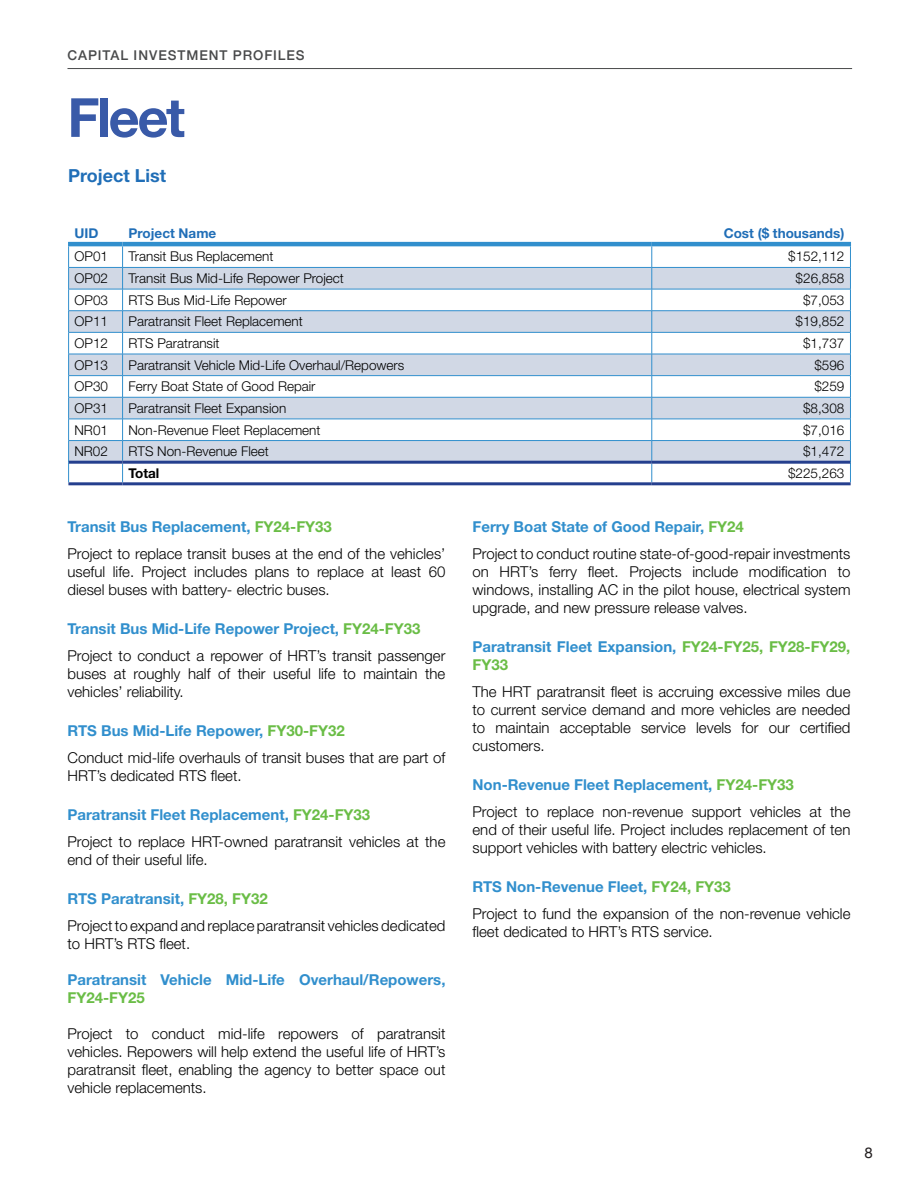
<style>
.page{position:relative;width:918px;height:1188px;background:#fff}
.page>*{position:absolute;margin:0;border:0;box-sizing:border-box;transform-origin:0 0}
.t1{font:700 54px "Helvetica Neue";letter-spacing:-.045em;color:#395aa8}
.t2{font:700 18px "Helvetica Neue LT Std";color:#206eb7}
.t3{font:300 15px/18px "Helvetica Neue LT Std";color:#000}
.t4{font:700 15px/18px "Helvetica Neue LT Std";color:#318fcd}
.t5{font:700 15px "Helvetica Neue LT Std";color:#6abd46}
.t6{font:15px "Helvetica Neue";color:#231f20}
.t7{font:300 13.5px "Helvetica Neue LT Std";color:#000}
.t8{font:700 13.5px "Helvetica Neue LT Std";color:#206eb7}
.t9{font:500 13.5px "Helvetica Neue";letter-spacing:.07em;color:#494a4b}
.t10{font:700 13.5px "Helvetica Neue LT Std";color:#000}
.s1{font-weight:700;color:#318fcd}
.s2{font-weight:700;color:#6abd46}
.s3{color:#6abd46}
</style>
<div class="page">
<hr style="left:68px;top:68px;width:784px;height:1px;background:#494a4b">
<svg style="left:69px;top:268px;width:781px;height:193px;fill:#d1d8e5"></svg>
<hr style="left:68px;top:242px;width:55px;height:4px;background:#318fcd">
<hr style="left:123px;top:242px;width:529px;height:4px;background:#318fcd">
<hr style="left:652px;top:242px;width:199px;height:4px;background:#318fcd">
<hr style="left:68px;top:267px;width:55px;height:1px;background:#318fcd">
<hr style="left:123px;top:267px;width:529px;height:1px;background:#318fcd">
<hr style="left:652px;top:267px;width:199px;height:1px;background:#318fcd">
<hr style="left:68px;top:289px;width:55px;height:1px;background:#318fcd">
<hr style="left:123px;top:289px;width:529px;height:1px;background:#318fcd">
<hr style="left:652px;top:289px;width:199px;height:1px;background:#318fcd">
<hr style="left:68px;top:310px;width:55px;height:1px;background:#318fcd">
<hr style="left:123px;top:310px;width:529px;height:1px;background:#318fcd">
<hr style="left:652px;top:310px;width:199px;height:1px;background:#318fcd">
<hr style="left:68px;top:332px;width:55px;height:1px;background:#318fcd">
<hr style="left:123px;top:332px;width:529px;height:1px;background:#318fcd">
<hr style="left:652px;top:332px;width:199px;height:1px;background:#318fcd">
<hr style="left:68px;top:354px;width:55px;height:1px;background:#318fcd">
<hr style="left:123px;top:354px;width:529px;height:1px;background:#318fcd">
<hr style="left:652px;top:354px;width:199px;height:1px;background:#318fcd">
<hr style="left:68px;top:375px;width:55px;height:1px;background:#318fcd">
<hr style="left:123px;top:375px;width:529px;height:1px;background:#318fcd">
<hr style="left:652px;top:375px;width:199px;height:1px;background:#318fcd">
<hr style="left:68px;top:397px;width:55px;height:1px;background:#318fcd">
<hr style="left:123px;top:397px;width:529px;height:1px;background:#318fcd">
<hr style="left:652px;top:397px;width:199px;height:1px;background:#318fcd">
<hr style="left:68px;top:419px;width:55px;height:1px;background:#318fcd">
<hr style="left:123px;top:419px;width:529px;height:1px;background:#318fcd">
<hr style="left:652px;top:419px;width:199px;height:1px;background:#318fcd">
<hr style="left:68px;top:440px;width:55px;height:1px;background:#318fcd">
<hr style="left:123px;top:440px;width:529px;height:1px;background:#318fcd">
<hr style="left:652px;top:440px;width:199px;height:1px;background:#318fcd">
<svg style="left:68px;top:246px;width:1px;height:236px"></svg>
<svg style="left:122px;top:246px;width:1px;height:236px"></svg>
<svg style="left:652px;top:246px;width:1px;height:236px"></svg>
<svg style="left:850px;top:246px;width:1px;height:236px"></svg>
<hr style="left:69px;top:461px;width:54px;height:3px;background:#253f8e">
<hr style="left:123px;top:461px;width:529px;height:3px;background:#253f8e">
<hr style="left:652px;top:461px;width:198px;height:3px;background:#253f8e">
<hr style="left:68px;top:482px;width:55px;height:3px;background:#253f8e">
<hr style="left:123px;top:482px;width:529px;height:3px;background:#253f8e">
<hr style="left:652px;top:482px;width:199px;height:3px;background:#253f8e">
<p class="t9" style="left:68px;top:44px;width:239px">CAPITAL INVESTMENT PROFILES</p>
<h1 class="t1" style="left:68px;top:75px;width:119px">Fleet</h1>
<p class="t2" style="left:68px;top:164px;width:100px">Project List</p>
<p class="t8" style="left:75px;top:225px;width:25px">UID</p>
<p class="t8" style="left:129px;top:225px;width:89px">Project Name</p>
<p class="t8" style="left:724px;top:225px;width:122px">Cost ($ thousands)</p>
<p class="t7" style="left:75px;top:248px;width:35px">OP01</p>
<p class="t7" style="left:129px;top:248px;width:146px">Transit Bus Replacement</p>
<p class="t7" style="left:788px;top:248px;width:58px">$152,112</p>
<p class="t7" style="left:75px;top:270px;width:35px">OP02</p>
<p class="t7" style="left:129px;top:270px;width:217px">Transit Bus Mid-Life Repower Project</p>
<p class="t7" style="left:796px;top:270px;width:50px">$26,858</p>
<p class="t7" style="left:75px;top:292px;width:35px">OP03</p>
<p class="t7" style="left:129px;top:292px;width:160px">RTS Bus Mid-Life Repower</p>
<p class="t7" style="left:803px;top:292px;width:43px">$7,053</p>
<p class="t7" style="left:75px;top:313px;width:35px">OP11</p>
<p class="t7" style="left:129px;top:313px;width:176px">Paratransit Fleet Replacement</p>
<p class="t7" style="left:796px;top:313px;width:50px">$19,852</p>
<p class="t7" style="left:75px;top:335px;width:35px">OP12</p>
<p class="t7" style="left:129px;top:335px;width:93px">RTS Paratransit</p>
<p class="t7" style="left:803px;top:335px;width:43px">$1,737</p>
<p class="t7" style="left:75px;top:357px;width:35px">OP13</p>
<p class="t7" style="left:129px;top:357px;width:277px">Paratransit Vehicle Mid-Life Overhaul/Repowers</p>
<p class="t7" style="left:814px;top:357px;width:32px">$596</p>
<p class="t7" style="left:75px;top:378px;width:35px">OP30</p>
<p class="t7" style="left:128px;top:378px;width:189px">Ferry Boat State of Good Repair</p>
<p class="t7" style="left:814px;top:378px;width:32px">$259</p>
<p class="t7" style="left:75px;top:400px;width:35px">OP31</p>
<p class="t7" style="left:128px;top:400px;width:159px">Paratransit Fleet Expansion</p>
<p class="t7" style="left:803px;top:400px;width:43px">$8,308</p>
<p class="t7" style="left:74px;top:422px;width:35px">NR01</p>
<p class="t7" style="left:128px;top:422px;width:194px">Non-Revenue Fleet Replacement</p>
<p class="t7" style="left:803px;top:422px;width:43px">$7,016</p>
<p class="t7" style="left:74px;top:443px;width:35px">NR02</p>
<p class="t7" style="left:128px;top:443px;width:142px">RTS Non-Revenue Fleet</p>
<p class="t7" style="left:803px;top:443px;width:43px">$1,472</p>
<p class="t10" style="left:128px;top:465px;width:32px">Total</p>
<p class="t7" style="left:788px;top:465px;width:58px">$225,263</p>
<p class="t3" style="left:68px;top:513px;width:379px;line-height:27px"><span class="s1">Transit Bus Replacement,</span> <span class="s2">FY24-FY33<br></span>Project to replace transit buses at the end of the vehicles’</p>
<p class="t3" style="left:68px;top:562px;width:379px">useful life. Project includes plans to replace at least 60 diesel buses with battery- electric buses.</p>
<p class="t3" style="left:68px;top:615px;width:379px;line-height:27px"><span class="s1">Transit Bus Mid-Life Repower Project,</span> <span class="s2">FY24-FY33<br></span>Project to conduct a repower of HRT’s transit passenger</p>
<p class="t3" style="left:68px;top:664px;width:379px">buses at roughly half of their useful life to maintain the vehicles’ reliability.</p>
<p class="t3" style="left:68px;top:717px;width:380px;line-height:27px"><span class="s1">RTS Bus Mid-Life Repower,</span> <span class="s2">FY30-FY32<br></span>Conduct mid-life overhauls of transit buses that are part of</p>
<p class="t3" style="left:68px;top:766px;width:176px">HRT’s dedicated RTS fleet.</p>
<p class="t3" style="left:68px;top:801px;width:380px;line-height:27px"><span class="s1">Paratransit Fleet Replacement,</span> <span class="s2">FY24-FY33<br></span>Project to replace HRT-owned paratransit vehicles at the</p>
<p class="t3" style="left:68px;top:850px;width:142px">end of their useful life.</p>
<p class="t3" style="left:68px;top:885px;width:379px;line-height:27px"><span class="s1">RTS Paratransit,</span> <span class="s2">FY28, FY32<br></span>Project to expand and replace paratransit vehicles dedicated</p>
<p class="t3" style="left:68px;top:934px;width:124px">to HRT’s RTS fleet.</p>
<p class="t4" style="left:68px;top:970px;width:380px">Paratransit Vehicle Mid-Life Overhaul/Repowers,</p>
<p class="t5" style="left:68px;top:988px;width:79px">FY24-FY25</p>
<p class="t3" style="left:68px;top:1024px;width:380px;text-align:justify">Project to conduct mid-life repowers of paratransit vehicles. Repowers will help extend the useful life of HRT’s paratransit fleet, enabling the agency to better space out vehicle replacements.</p>
<p class="t3" style="left:472px;top:513px;width:379px;line-height:27px"><span class="s1">Ferry Boat State of Good Repair,</span> <span class="s2">FY24<br></span>Project to conduct routine state-of-good-repair investments</p>
<p class="t3" style="left:472px;top:562px;width:380px;text-align:justify">on HRT’s ferry fleet. Projects include modification to windows, installing AC in the pilot house, electrical system upgrade, and new pressure release valves.</p>
<p class="t4" style="left:472px;top:637px;width:379px">Paratransit Fleet Expansion, <span class="s3">FY24-FY25, FY28-FY29,<br>FY33</span></p>
<p class="t3" style="left:472px;top:682px;width:380px;text-align:justify">The HRT paratransit fleet is accruing excessive miles due to current service demand and more vehicles are needed to maintain acceptable service levels for our certified customers.</p>
<p class="t3" style="left:472px;top:771px;width:379px;line-height:27px"><span class="s1">Non-Revenue Fleet Replacement,</span> <span class="s2">FY24-FY33<br></span>Project to replace non-revenue support vehicles at the</p>
<p class="t3" style="left:472px;top:820px;width:379px">end of their useful life. Project includes replacement of ten support vehicles with battery electric vehicles.</p>
<p class="t3" style="left:472px;top:873px;width:380px;line-height:27px"><span class="s1">RTS Non-Revenue Fleet,</span> <span class="s2">FY24, FY33<br></span>Project to fund the expansion of the non-revenue vehicle</p>
<p class="t3" style="left:472px;top:922px;width:242px">fleet dedicated to HRT’s RTS service.</p>
<p class="t6" style="left:865px;top:1141px;width:10px">8</p>
</div>
